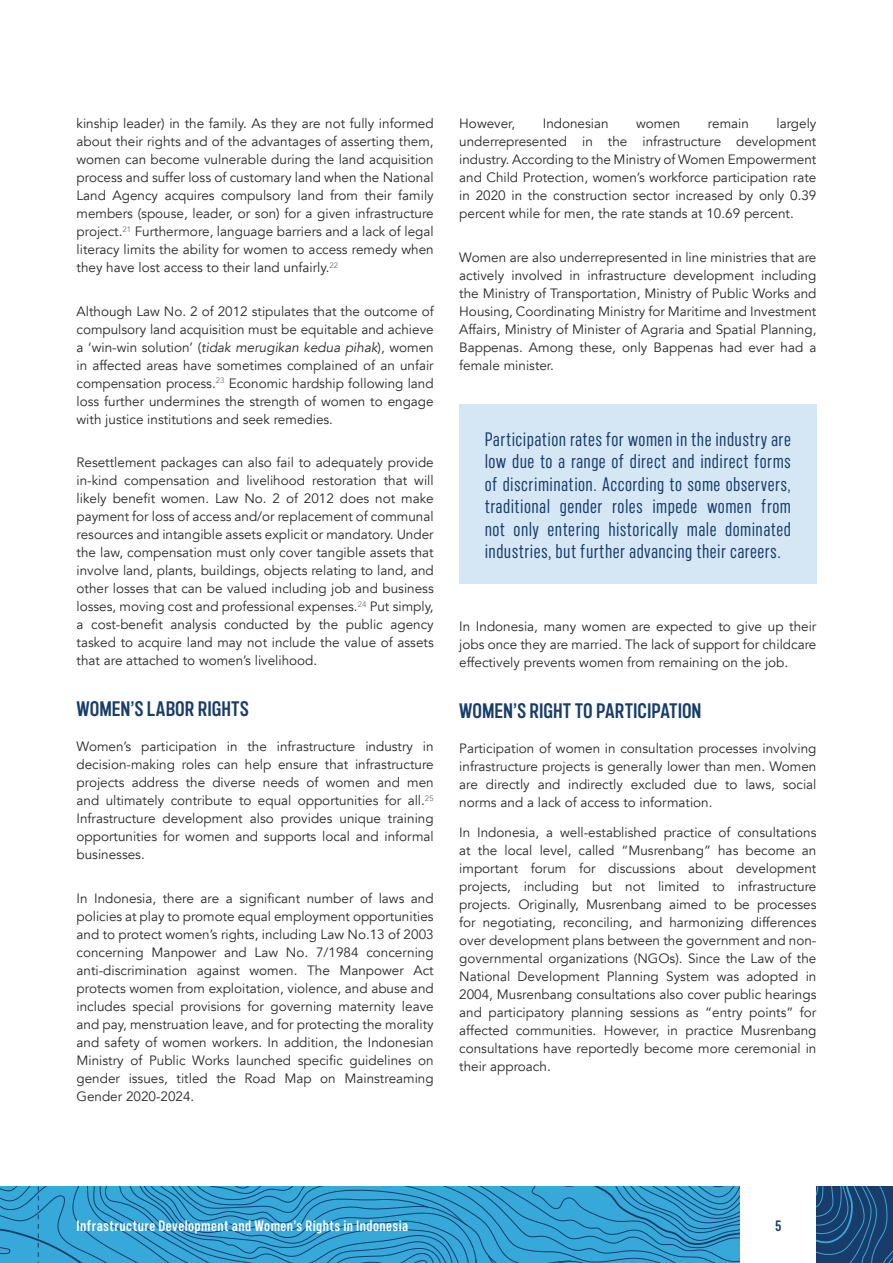
<style>
.page{position:relative;width:893px;height:1263px;background:#fff}
.page>*{position:absolute;margin:0;border:0;box-sizing:border-box;transform-origin:0 0}
.t1{font:700 21px "Marsden Cm Semi";color:#183d6b}
.t2{font:19.5px/22.5px "Marsden Cm Regular";letter-spacing:.025em;color:#183d6b;text-align:justify}
.t3{font:700 15px "Marsden Cm Semi";letter-spacing:.03em;color:#fff}
.t4{font:700 15px "Marsden Cm Semi";color:#183d6b}
.t5{font:13.5px/18px "Avenir";color:#292829;text-align:justify}
.s1{font-style:italic}
</style>
<div class="page">
<div style="left:459px;top:405px;width:357px;height:179px;background:#d5e6f5"></div>
<svg style="left:0;top:1186px;width:740px;height:77px;background:#329acb"></svg>
<svg style="left:816px;top:1186px;width:77px;height:77px;background:#1b4978"></svg>
<p class="t5" style="left:77px;top:115px;width:359px">kinship leader) in the family. As they are not fully informed about their rights and of the advantages of asserting them, women can become vulnerable during the land acquisition process and suffer loss of customary land when the National Land Agency acquires compulsory land from their family members (spouse, leader, or son) for a given infrastructure project.<sup>21</sup> Furthermore, language barriers and a lack of legal literacy limits the ability for women to access remedy when they have lost access to their land unfairly.<sup>22</sup></p>
<p class="t5" style="left:77px;top:302px;width:359px">Although Law No. 2 of 2012 stipulates that the outcome of compulsory land acquisition must be equitable and achieve a ‘win-win solution’ (<span class="s1">tidak merugikan kedua pihak</span>), women in affected areas have sometimes complained of an unfair compensation process.<sup>23</sup> Economic hardship following land loss further undermines the strength of women to engage with justice institutions and seek remedies.</p>
<p class="t5" style="left:77px;top:454px;width:359px">Resettlement packages can also fail to adequately provide in-kind compensation and livelihood restoration that will likely benefit women. Law No. 2 of 2012 does not make payment for loss of access and/or replacement of communal resources and intangible assets explicit or mandatory. Under the law, compensation must only cover tangible assets that involve land, plants, buildings, objects relating to land, and other losses that can be valued including job and business losses, moving cost and professional expenses.<sup>24</sup> Put simply, a cost-benefit analysis conducted by the public agency tasked to acquire land may not include the value of assets that are attached to women’s livelihood.</p>
<h1 class="t1" style="left:77px;top:698px;width:174px">WOMEN’S LABOR RIGHTS</h1>
<p class="t5" style="left:77px;top:738px;width:359px">Women’s participation in the infrastructure industry in decision-making roles can help ensure that infrastructure projects address the diverse needs of women and men and ultimately contribute to equal opportunities for all.<sup>25<br></sup>Infrastructure development also provides unique training opportunities for women and supports local and informal businesses.</p>
<p class="t5" style="left:77px;top:889px;width:359px">In Indonesia, there are a significant number of laws and policies at play to promote equal employment opportunities and to protect women’s rights, including Law No.13 of 2003 concerning Manpower and Law No. 7/1984 concerning anti-discrimination against women. The Manpower Act protects women from exploitation, violence, and abuse and includes special provisions for governing maternity leave and pay, menstruation leave, and for protecting the morality and safety of women workers. In addition, the Indonesian Ministry of Public Works launched specific guidelines on gender issues, titled the Road Map on Mainstreaming Gender 2020-2024.</p>
<p class="t5" style="left:459px;top:115px;width:359px;text-indent:317px">largely underrepresented in the infrastructure development industry. According to the Ministry of Women Empowerment and Child Protection, women’s workforce participation rate in 2020 in the construction sector increased by only 0.39 percent while for men, the rate stands at 10.69 percent.</p>
<p class="t5" style="left:459px;top:248px;width:359px">Women are also underrepresented in line ministries that are actively involved in infrastructure development including the Ministry of Transportation, Ministry of Public Works and Housing, Coordinating Ministry for Maritime and Investment Affairs, Ministry of Minister of Agraria and Spatial Planning, Bappenas. Among these, only Bappenas had ever had a female minister.</p>
<p class="t5" style="left:459px;top:115px;width:58px">However,</p>
<p class="t5" style="left:543px;top:115px;width:67px">Indonesian</p>
<p class="t5" style="left:636px;top:115px;width:46px">women</p>
<p class="t5" style="left:708px;top:115px;width:42px">remain</p>
<p class="t2" style="left:485px;top:428px;width:308px">Participation rates for women in the industry are low due to a range of direct and indirect forms of discrimination. According to some observers, traditional gender roles impede women from not only entering historically male dominated industries, but further advancing their careers.</p>
<p class="t5" style="left:459px;top:617px;width:359px">In Indonesia, many women are expected to give up their jobs once they are married. The lack of support for childcare effectively prevents women from remaining on the job.</p>
<h1 class="t1" style="left:459px;top:699px;width:244px">WOMEN’S RIGHT TO PARTICIPATION</h1>
<p class="t5" style="left:459px;top:739px;width:359px">Participation of women in consultation processes involving infrastructure projects is generally lower than men. Women are directly and indirectly excluded due to laws, social norms and a lack of access to information.</p>
<p class="t5" style="left:459px;top:824px;width:359px">In Indonesia, a well-established practice of consultations at the local level, called “Musrenbang” has become an important forum for discussions about development projects, including but not limited to infrastructure projects. Originally, Musrenbang aimed to be processes for negotiating, reconciling, and harmonizing differences over development plans between the government and non&shy;governmental organizations (NGOs). Since the Law of the National Development Planning System was adopted in 2004, Musrenbang consultations also cover public hearings and participatory planning sessions as “entry points” for affected communities. However, in practice Musrenbang consultations have reportedly become more ceremonial in their approach.</p>
<p class="t3" style="left:77px;top:1218px;width:333px">Infrastructure Development and Women’s Rights in Indonesia</p>
<p class="t4" style="left:775px;top:1218px;width:8px">5</p>
</div>
